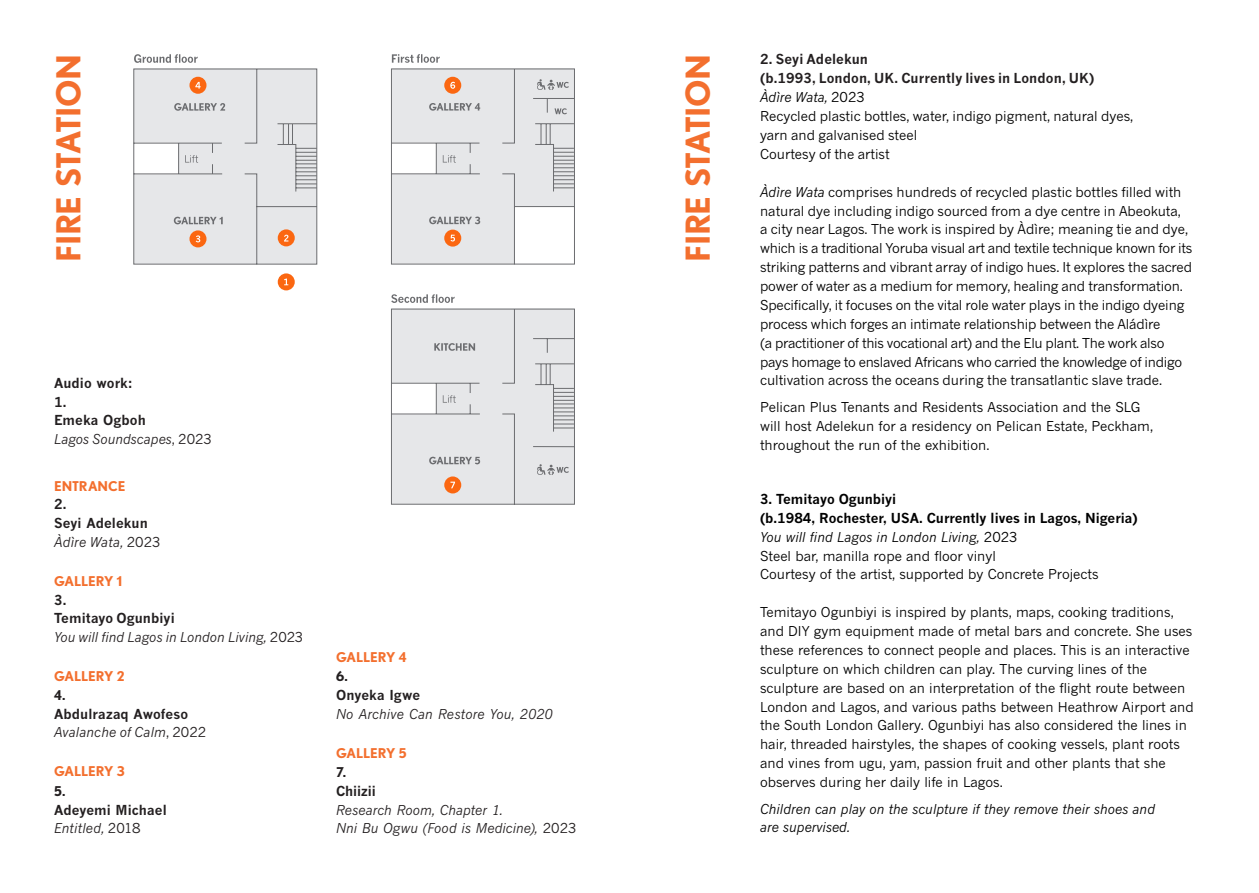
<style>
.page{position:relative;width:1259px;height:893px;background:#fff}
.page>*{position:absolute;margin:0;border:0;box-sizing:border-box;transform-origin:0 0}
.A_head_col{font:700 33px "Nobel";letter-spacing:-.025em;color:#f36f2e}
.Text_no_spc{font:13.5px/18.9px "News Gothic MT Std";letter-spacing:-.01em;color:#000}
.paragraph{font:13.5px/18.9px "News Gothic MT Std";color:#000}
.paragraph-2{font:700 13.5px/18.9px "News Gothic MT Std";color:#000}
.B_head{font:italic 13.5px/18.8px "News Gothic MT Std";color:#231f20}
.Text_no_spc-2{font:700 13.5px/18.9px "News Gothic MT Std";letter-spacing:.005em;color:#231f20}
.Text_no_spc-3{font:italic 13.5px "News Gothic MT Std";letter-spacing:.005em;color:#231f20}
.paragraph-3{font:italic 13.5px/18.9px "News Gothic MT Std";color:#000}
.B_head-2{font:700 13.5px "News Gothic MT Std";letter-spacing:.005em;color:#231f20}
.B_head-3{font:700 13.5px/19.5px "Nobel";letter-spacing:-.015em;color:#f36f2e}
.Italic_no_spc{font:italic 13.5px "News Gothic MT Std";color:#231f20}
.s1{font-style:normal}
.s2{color:#231f20}
.s3{font-weight:700;font-style:normal}
.s4{font-weight:400;font-style:italic;color:#000}
.s5{font-weight:400;color:#000}
.s6{font-style:italic}
.s7{font-weight:400;font-style:italic}
.s8{font-weight:400}
</style>
<div class="page">
<div style="left:278px;top:273px;width:17px;height:17px;background:#fb6711;border-radius:50%"></div>
<svg style="left:284px;top:279px;width:4px;height:6px"></svg>
<svg style="left:391px;top:54px;width:184px;height:211px"></svg>
<svg style="left:133px;top:54px;width:184px;height:211px;background:#e1e0e0"></svg>
<svg style="left:391px;top:294px;width:184px;height:211px;background:#e1e1e2"></svg>
<p class="A_head_col" style="left:49px;top:262px;width:209px;rotate:-90deg">FIRE STATION</p>
<p class="B_head-2" style="left:54px;top:375px;width:80px">Audio work:</p>
<p class="B_head-2" style="left:54px;top:393px;width:14px">1.</p>
<p class="B_head-2" style="left:54px;top:412px;width:93px">Emeka Ogboh</p>
<p class="Italic_no_spc" style="left:54px;top:431px;width:159px">Lagos Soundscapes<span class="s1">, 2023</span></p>
<p class="B_head-3" style="left:54px;top:476px;width:73px">ENTRANCE</p>
<p class="B_head-2" style="left:54px;top:496px;width:14px">2.</p>
<p class="B_head-2" style="left:54px;top:515px;width:95px">Seyi Adelekun</p>
<p class="Text_no_spc-3" style="left:54px;top:534px;width:108px">Àdìre Wata, <span class="s1">2023</span></p>
<p class="B_head-3" style="left:54px;top:571px;width:70px">GALLERY 1</p>
<p class="Text_no_spc-2" style="left:54px;top:590px;width:14px">3.</p>
<p class="Text_no_spc-2" style="left:54px;top:609px;width:122px">Temitayo Ogunbiyi</p>
<p class="Text_no_spc-3" style="left:54px;top:629px;width:251px">You will find Lagos in London Living, <span class="s1">2023</span></p>
<p class="B_head-3" style="left:54px;top:667px;width:72px;line-height:18.8px">GALLERY 2<br><span class="s2">4.</span></p>
<p class="B_head-2" style="left:54px;top:705px;width:136px">Abdulrazaq Awofeso</p>
<p class="Text_no_spc-3" style="left:54px;top:724px;width:154px">Avalanche of Calm<span class="s1">, 2022</span></p>
<p class="B_head-3" style="left:54px;top:761px;width:72px">GALLERY 3<br><span class="s2">5.</span></p>
<p class="B_head-2" style="left:54px;top:801px;width:114px">Adeyemi Michael</p>
<p class="Text_no_spc-3" style="left:54px;top:820px;width:88px">Entitled, <span class="s1">2018</span></p>
<p class="B_head-3" style="left:336px;top:647px;width:72px">GALLERY 4<br><span class="s2">6.</span></p>
<p class="B_head" style="left:336px;top:685px;width:218px"><span class="s3">Onyeka Igwe<br></span>No Archive Can Restore You, 2020</p>
<p class="B_head-3" style="left:336px;top:743px;width:72px">GALLERY 5<br><span class="s2">7.</span></p>
<p class="B_head" style="left:336px;top:781px;width:242px"><span class="s3">Chiizii<br></span>Research Room, Chapter 1.<br>Nni Bu Ogwu (Food is Medicine), <span class="s1">2023</span></p>
<p class="A_head_col" style="left:678px;top:262px;width:209px;rotate:-90deg">FIRE STATION</p>
<p class="Text_no_spc-2" style="left:760px;top:50px;width:336px">2. Seyi Adelekun<br>(b.1993, London, UK. Currently lives in London, UK)<br><span class="s4">Àdìre Wata,</span> <span class="s5">2023</span></p>
<p class="Text_no_spc" style="left:760px;top:107px;width:375px">Recycled plastic bottles, water, indigo pigment, natural dyes, yarn and galvanised steel<br>Courtesy of the artist</p>
<p class="Text_no_spc" style="left:760px;top:182px;width:434px"><span class="s6">Àdìre Wata</span> comprises hundreds of recycled plastic bottles filled with natural dye including indigo sourced from a dye centre in Abeokuta,<br>a city near Lagos. The work is inspired by Àdìre; meaning tie and dye, which is a traditional Yoruba visual art and textile technique known for its striking patterns and vibrant array of indigo hues. It explores the sacred power of water as a medium for memory, healing and transformation.<br>Specifically, it focuses on the vital role water plays in the indigo dyeing process which forges an intimate relationship between the Aládìre<br>(a practitioner of this vocational art) and the Elu plant. The work also pays homage to enslaved Africans who carried the knowledge of indigo cultivation across the oceans during the transatlantic slave trade.</p>
<p class="paragraph" style="left:760px;top:397px;width:394px">Pelican Plus Tenants and Residents Association and the SLG will host Adelekun for a residency on Pelican Estate, Peckham, throughout the run of the exhibition.</p>
<p class="paragraph-2" style="left:760px;top:489px;width:379px">3. Temitayo Ogunbiyi<br>(b.1984, Rochester, USA. Currently lives in Lagos, Nigeria)<br><span class="s7">You will find Lagos in London Living,</span> <span class="s8">2023<br>Steel bar, manilla rope and floor vinyl</span></p>
<p class="paragraph" style="left:760px;top:565px;width:340px">Courtesy of the artist, supported by Concrete Projects</p>
<p class="paragraph" style="left:760px;top:603px;width:435px">Temitayo Ogunbiyi is inspired by plants, maps, cooking traditions, and DIY gym equipment made of metal bars and concrete. She uses these references to connect people and places. This is an interactive sculpture on which children can play. The curving lines of the sculpture are based on an interpretation of the flight route between London and Lagos, and various paths between Heathrow Airport and the South London Gallery. Ogunbiyi has also considered the lines in hair, threaded hairstyles, the shapes of cooking vessels, plant roots and vines from ugu, yam, passion fruit and other plants that she observes during her daily life in Lagos.</p>
<p class="paragraph-3" style="left:760px;top:799px;width:396px">Children can play on the sculpture if they remove their shoes and are supervised.</p>
</div>
